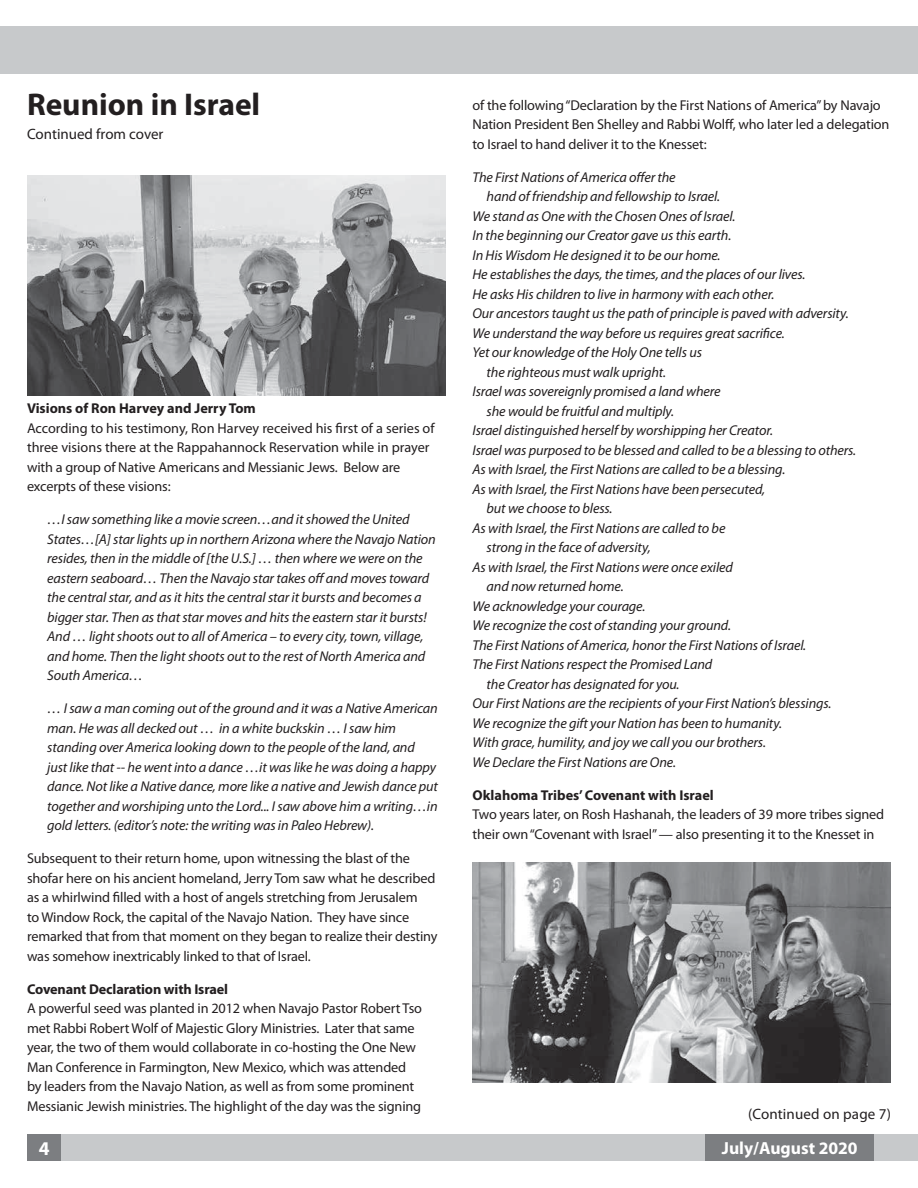
<style>
.page{position:relative;width:918px;height:1188px;background:#fff}
.page>*{position:absolute;margin:0;border:0;box-sizing:border-box;transform-origin:0 0}
.t1{font:700 31.5px "Myriad Pro";color:#231f20}
.t2{font:700 19.5px "Myriad Pro";color:#fff}
.t3{font:700 17.55px "Myriad Pro";color:#fff}
.t4{font:15px "Myriad Pro";color:#231f20}
.t5{font:italic 14.25px/19.5px "Myriad Pro";letter-spacing:-.01em;color:#231f20}
.t6{font:14.25px/19.5px "Myriad Pro";letter-spacing:-.01em;color:#231f20}
.t7{font:700 14.25px "Myriad Pro";color:#231f20}
</style>
<div class="page">
<div style="left:27px;top:1134px;width:891px;height:27px;background:#c7c9cb"></div>
<div style="left:705px;top:1134px;width:169px;height:27px;background:#7c7e81"></div>
<div style="left:27px;top:1134px;width:34px;height:27px;background:#7c7e81"></div>
<div style="left:0;top:26px;width:918px;height:47px;background:#c7c9cb"></div>
<img style="left:27px;top:176px;width:419px;height:220px">
<img style="left:472px;top:862px;width:419px;height:221px">
<h1 class="t1" style="left:27px;top:84px;width:235px">Reunion in Israel</h1>
<p class="t4" style="left:27px;top:125px;width:138px">Continued from cover</p>
<p class="t7" style="left:27px;top:399px;width:230px">Visions of Ron Harvey and Jerry Tom</p>
<p class="t6" style="left:27px;top:418px;width:409px">According to his testimony, Ron Harvey received his first of a series of three visions there at the Rappahannock Reservation while in prayer with a group of Native Americans and Messianic Jews. Below are excerpts of these visions:</p>
<p class="t5" style="left:47px;top:509px;width:390px">…I saw something like a movie screen…and it showed the United States…[A] star lights up in northern Arizona where the Navajo Nation resides, then in the middle of [the U.S.] … then where we were on the eastern seaboard… Then the Navajo star takes off and moves toward the central star, and as it hits the central star it bursts and becomes a bigger star. Then as that star moves and hits the eastern star it bursts!<br>And … light shoots out to all of America – to every city, town, village, and home. Then the light shoots out to the rest of North America and South America…</p>
<p class="t5" style="left:47px;top:698px;width:392px">… I saw a man coming out of the ground and it was a Native American man. He was all decked out … in a white buckskin … I saw him standing over America looking down to the people of the land, and just like that -- he went into a dance …it was like he was doing a happy dance. Not like a Native dance, more like a native and Jewish dance put together and worshiping unto the Lord... I saw above him a writing…in gold letters. (editor’s note: the writing was in Paleo Hebrew).</p>
<p class="t6" style="left:27px;top:848px;width:412px">Subsequent to their return home, upon witnessing the blast of the shofar here on his ancient homeland, Jerry Tom saw what he described as a whirlwind filled with a host of angels stretching from Jerusalem<br>to Window Rock, the capital of the Navajo Nation. They have since remarked that from that moment on they began to realize their destiny was somehow inextricably linked to that of Israel.</p>
<p class="t7" style="left:27px;top:980px;width:203px">Covenant Declaration with Israel</p>
<p class="t6" style="left:27px;top:998px;width:397px">A powerful seed was planted in 2012 when Navajo Pastor Robert Tso met Rabbi Robert Wolf of Majestic Glory Ministries. Later that same year, the two of them would collaborate in co-hosting the One New Man Conference in Farmington, New Mexico, which was attended by leaders from the Navajo Nation, as well as from some prominent Messianic Jewish ministries. The highlight of the day was the signing</p>
<p class="t6" style="left:472px;top:95px;width:419px">of the following “Declaration by the First Nations of America” by Navajo<br>Nation President Ben Shelley and Rabbi Wolff, who later led a delegation to Israel to hand deliver it to the Knesset:</p>
<p class="t5" style="left:472px;top:167px;width:205px">The First Nations of America offer the</p>
<p class="t5" style="left:487px;top:186px;width:235px">hand of friendship and fellowship to Israel.</p>
<p class="t5" style="left:472px;top:206px;width:264px">We stand as One with the Chosen Ones of Israel.</p>
<p class="t5" style="left:472px;top:225px;width:260px">In the beginning our Creator gave us this earth.</p>
<p class="t5" style="left:472px;top:245px;width:250px">In His Wisdom He designed it to be our home.</p>
<p class="t5" style="left:472px;top:264px;width:334px">He establishes the days, the times, and the places of our lives.</p>
<p class="t5" style="left:472px;top:284px;width:304px">He asks His children to live in harmony with each other.</p>
<p class="t5" style="left:472px;top:303px;width:378px">Our ancestors taught us the path of principle is paved with adversity.</p>
<p class="t5" style="left:472px;top:323px;width:314px">We understand the way before us requires great sacrifice.</p>
<p class="t5" style="left:472px;top:342px;width:231px">Yet our knowledge of the Holy One tells us</p>
<p class="t5" style="left:487px;top:362px;width:181px">the righteous must walk upright.</p>
<p class="t5" style="left:472px;top:381px;width:250px">Israel was sovereignly promised a land where</p>
<p class="t5" style="left:487px;top:401px;width:189px">she would be fruitful and multiply.</p>
<p class="t5" style="left:472px;top:420px;width:302px">Israel distinguished herself by worshipping her Creator.</p>
<p class="t5" style="left:472px;top:440px;width:385px">Israel was purposed to be blessed and called to be a blessing to others.</p>
<p class="t5" style="left:472px;top:459px;width:314px">As with Israel, the First Nations are called to be a blessing.</p>
<p class="t5" style="left:472px;top:479px;width:294px">As with Israel, the First Nations have been persecuted,</p>
<p class="t5" style="left:487px;top:498px;width:127px">but we choose to bless.</p>
<p class="t5" style="left:472px;top:518px;width:254px">As with Israel, the First Nations are called to be</p>
<p class="t5" style="left:487px;top:537px;width:166px">strong in the face of adversity,</p>
<p class="t5" style="left:472px;top:557px;width:262px">As with Israel, the First Nations were once exiled</p>
<p class="t5" style="left:487px;top:576px;width:139px">and now returned home.</p>
<p class="t5" style="left:472px;top:596px;width:174px">We acknowledge your courage.</p>
<p class="t5" style="left:472px;top:615px;width:260px">We recognize the cost of standing your ground.</p>
<p class="t5" style="left:472px;top:635px;width:335px">The First Nations of America, honor the First Nations of Israel.</p>
<p class="t5" style="left:472px;top:654px;width:241px">The First Nations respect the Promised Land</p>
<p class="t5" style="left:487px;top:674px;width:194px">the Creator has designated for you.</p>
<p class="t5" style="left:472px;top:693px;width:361px">Our First Nations are the recipients of your First Nation’s blessings.</p>
<p class="t5" style="left:472px;top:713px;width:311px">We recognize the gift your Nation has been to humanity.</p>
<p class="t5" style="left:472px;top:732px;width:295px">With grace, humility, and joy we call you our brothers.</p>
<p class="t5" style="left:472px;top:752px;width:205px">We Declare the First Nations are One.</p>
<p class="t7" style="left:472px;top:785px;width:243px">Oklahoma Tribes’ Covenant with Israel</p>
<p class="t6" style="left:472px;top:804px;width:413px">Two years later, on Rosh Hashanah, the leaders of 39 more tribes signed their own “Covenant with Israel” — also presenting it to the Knesset in</p>
<p class="t4" style="left:748px;top:1105px;width:144px">(Continued on page 7)</p>
<h2 class="t2" style="left:39px;top:1136px;width:12px">4</h2>
<p class="t3" style="left:722px;top:1137px;width:137px">July/August 2020</p>
</div>
